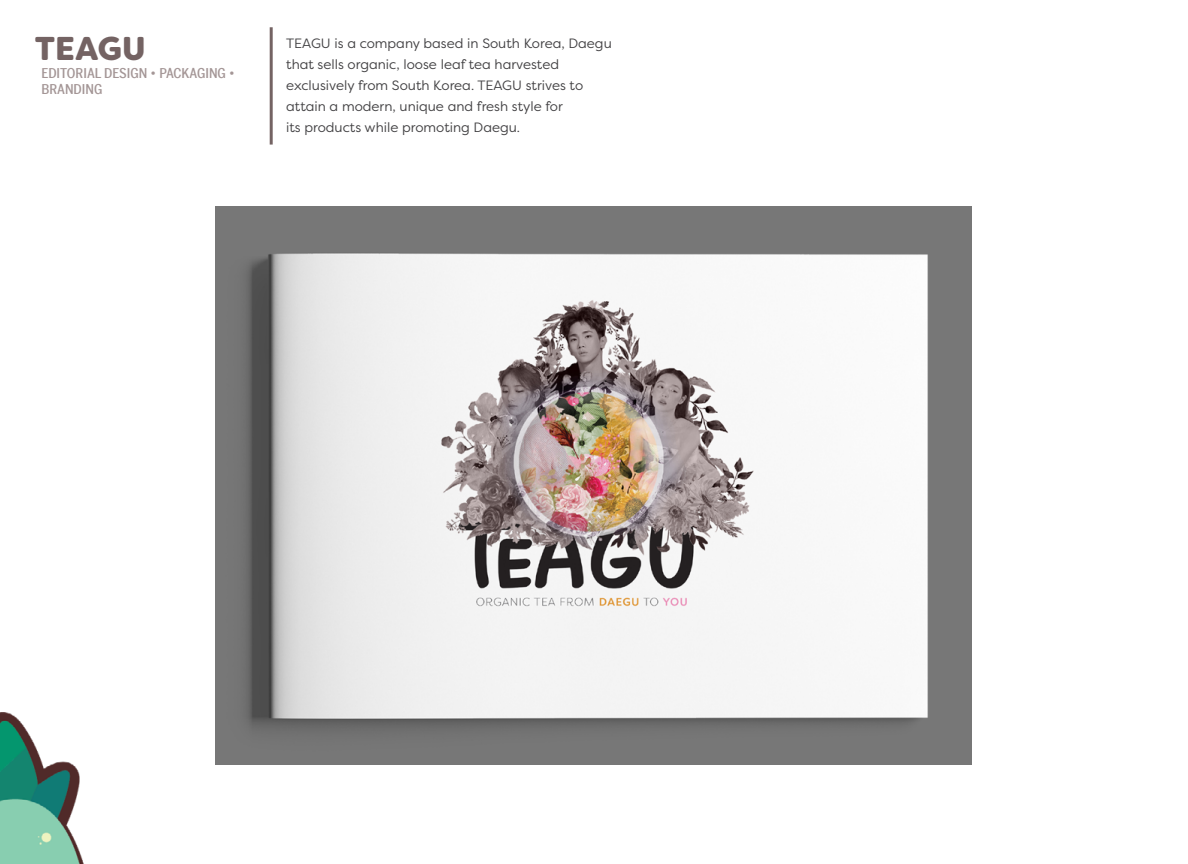
<style>
.page{position:relative;width:1188px;height:864px;background:#fff}
.page>*{position:absolute;margin:0;border:0;box-sizing:border-box;transform-origin:0 0}
.t1{font:900 33px "Filson Soft";color:#746363}
.t2{font:13.5px/21px "Filson Pro";color:#414042}
.t3{font:500 13.5px/16.5px "Benton Sans Condensed";color:#a49696}
</style>
<div class="page">
<img style="left:0;top:712px;width:84px;height:152px">
<hr style="left:270px;top:27px;width:3px;height:118px;background:#746363">
<img style="left:216px;top:207px;width:756px;height:558px">
<h1 class="t1" style="left:35px;top:27px;width:112px">TEAGU</h1>
<p class="t3" style="left:41px;top:64px;width:195px">EDITORIAL DESIGN • PACKAGING •<br>BRANDING</p>
<p class="t2" style="left:286px;top:32px;width:327px">TEAGU is a company based in South Korea, Daegu that sells organic, loose leaf tea harvested exclusively from South Korea. TEAGU strives to attain a modern, unique and fresh style for<br>its products while promoting Daegu.</p>
</div>
